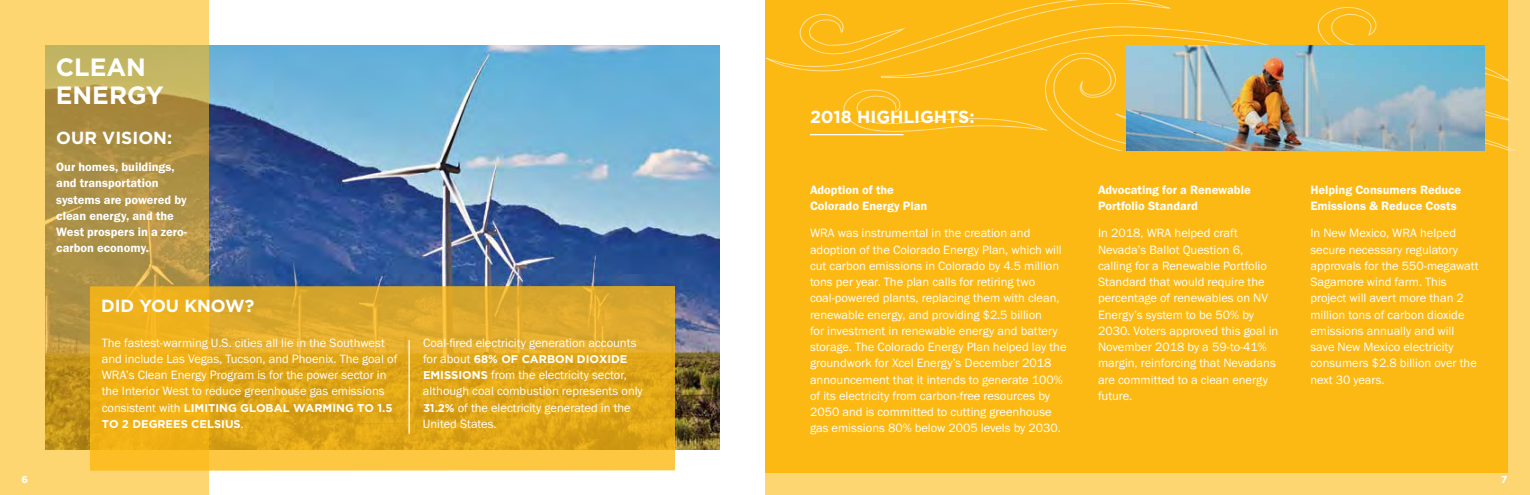
<style>
.page{position:relative;width:1530px;height:495px;background:#fff}
.page>*{position:absolute;margin:0;border:0;box-sizing:border-box;transform-origin:0 0}
.t1{font:700 25px/27.5px "Gotham";color:#fff}
.t2{font:700 17.5px "Gotham";color:#fff}
.t3{font:12.5px/16.2px "Franklin Gothic URW Boo";color:#fff}
.t4{font:12.5px/16.2px "Franklin Gothic URW Dem";color:#fff}
.t5{font:700 11.25px/16.2px "Gotham";color:#fff}
.t6{font:700 10px "Gotham";color:#fff}
.s1{font-family:"Franklin Gothic URW Boo";font-weight:400;font-size:12.5px}
.s2{font-family:"Gotham";font-weight:700;font-size:11.25px}
</style>
<div class="page">
<div style="left:765px;top:0;width:765px;height:495px;background:#fdd571"></div>
<div style="left:765px;top:0;width:743px;height:472px;background:#fdb913"></div>
<svg style="left:1044px;top:82px;width:472px;height:69px"></svg>
<svg style="left:1110px;top:89px;width:400px;height:38px"></svg>
<svg style="left:766px;top:0;width:745px;height:82px"></svg>
<svg style="left:840px;top:88px;width:210px;height:49px"></svg>
<img style="left:209px;top:45px;width:511px;height:405px">
<svg style="left:0;top:0;width:209px;height:495px;background:#d2b057"></svg>
<svg style="left:90px;top:286px;width:585px;height:185px;background:#e5ac22"></svg>
<img style="left:1127px;top:45px;width:358px;height:105px">
<hr style="left:810px;top:134px;width:94px;height:1px;background:#fff">
<hr style="left:409px;top:340px;width:1px;height:94px;background:#fff">
<h1 class="t1" style="left:56px;top:53px;width:110px">CLEAN<br>ENERGY</h1>
<h2 class="t2" style="left:56px;top:126px;width:117px">OUR VISION:</h2>
<p class="t4" style="left:56px;top:159px;width:132px">Our homes, buildings, and transportation systems are powered by clean energy, and the<br>West prospers in a zero&shy;carbon economy.</p>
<h2 class="t2" style="left:101px;top:295px;width:155px">DID YOU KNOW?</h2>
<p class="t3" style="left:102px;top:334px;width:297px">The fastest-warming U.S. cities all lie in the Southwest and include Las Vegas, Tucson, and Phoenix. The goal of WRA’s Clean Energy Program is for the power sector in the Interior West to reduce greenhouse gas emissions</p>
<p class="t5" style="left:102px;top:400px;width:292px"><span class="s1">consistent with</span> LIMITING GLOBAL WARMING TO 1.5<br>TO 2 DEGREES CELSIUS<span class="s1">.</span></p>
<p class="t3" style="left:423px;top:334px;width:215px">Coal-fired electricity generation accounts</p>
<p class="t5" style="left:423px;top:351px;width:206px"><span class="s1">for about</span> 68% OF CARBON DIOXIDE</p>
<p class="t3" style="left:423px;top:367px;width:221px"><span class="s2">EMISSIONS</span> from the electricity sector, although coal combustion represents only <span class="s2">31.2%</span> of the electricity generated in the United States.</p>
<h2 class="t2" style="left:810px;top:105px;width:166px">2018 HIGHLIGHTS:</h2>
<p class="t4" style="left:810px;top:181px;width:119px">Adoption of the<br>Colorado Energy Plan</p>
<p class="t3" style="left:810px;top:225px;width:258px">WRA was instrumental in the creation and adoption of the Colorado Energy Plan, which will cut carbon emissions in Colorado by 4.5 million tons per year. The plan calls for retiring two coal-powered plants, replacing them with clean, renewable energy, and providing $2.5 billion<br>for investment in renewable energy and battery storage. The Colorado Energy Plan helped lay the groundwork for Xcel Energy’s December 2018 announcement that it intends to generate 100% of its electricity from carbon-free resources by 2050 and is committed to cutting greenhouse gas emissions 80% below 2005 levels by 2030.</p>
<p class="t4" style="left:1098px;top:181px;width:154px">Advocating for a Renewable<br>Portfolio Standard</p>
<p class="t3" style="left:1098px;top:225px;width:182px">In 2018, WRA helped craft<br>Nevada’s Ballot Question 6, calling for a Renewable Portfolio<br>Standard that would require the percentage of renewables on NV<br>Energy’s system to be 50% by<br>2030. Voters approved this goal in<br>November 2018 by a 59-to-41% margin, reinforcing that Nevadans are committed to a clean energy future.</p>
<p class="t4" style="left:1310px;top:181px;width:152px">Helping Consumers Reduce<br>Emissions &amp; Reduce Costs</p>
<p class="t3" style="left:1310px;top:225px;width:170px">In New Mexico, WRA helped secure necessary regulatory approvals for the 550-megawatt<br>Sagamore wind farm. This project will avert more than 2 million tons of carbon dioxide emissions annually and will save New Mexico electricity consumers $2.8 billion over the next 30 years.</p>
<p class="t6" style="left:22px;top:473px;width:8px">6</p>
<p class="t6" style="left:1501px;top:473px;width:8px">7</p>
</div>
